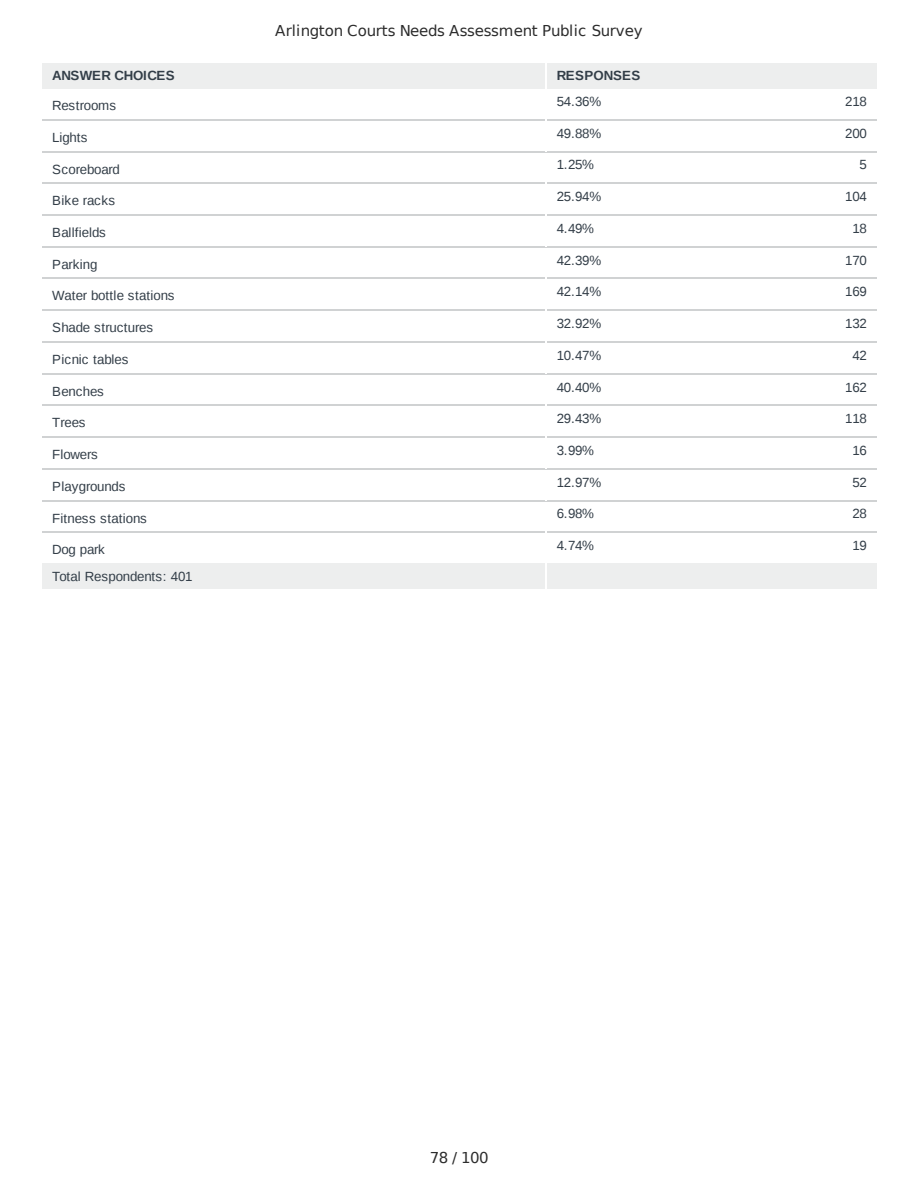
<style>
.page{position:relative;width:918px;height:1188px;background:#fff}
.page>*{position:absolute;margin:0;border:0;box-sizing:border-box;transform-origin:0 0}
.t1{font:15px "DejaVu Sans";letter-spacing:-.015em;color:#2c2c2c}
.t2{font:13.35px "Liberation Sans";letter-spacing:-.02em;color:#333e48}
.t3{font:13.35px "Liberation Sans";letter-spacing:.01em;color:#333e48}
.t4{font:700 13.35px "Liberation Sans";letter-spacing:-.01em;color:#333e48}
.t5{font:700 13.35px "Liberation Sans";letter-spacing:.025em;color:#333e48}
.t6{font:13.35px "Liberation Sans";letter-spacing:.025em;color:#333e48}
</style>
<div class="page">
<svg style="left:42px;top:120px;width:835px;height:412px"></svg>
<div style="left:42px;top:63px;width:503px;height:26px;background:#edeeee"></div>
<div style="left:545px;top:63px;width:332px;height:26px;background:#edeeee"></div>
<div style="left:42px;top:563px;width:503px;height:26px;background:#edeeee"></div>
<div style="left:545px;top:563px;width:332px;height:26px;background:#edeeee"></div>
<hr style="left:545px;top:563px;width:2px;height:26px;background:#fff">
<hr style="left:545px;top:532px;width:332px;height:1px;background:#d0d2d3">
<hr style="left:42px;top:532px;width:505px;height:1px;background:#d0d2d3">
<hr style="left:545px;top:500px;width:2px;height:33px;background:#fff">
<hr style="left:545px;top:500px;width:332px;height:1px;background:#d0d2d3">
<hr style="left:42px;top:500px;width:505px;height:1px;background:#d0d2d3">
<hr style="left:545px;top:468px;width:2px;height:33px;background:#fff">
<hr style="left:545px;top:468px;width:332px;height:1px;background:#d0d2d3">
<hr style="left:42px;top:468px;width:505px;height:1px;background:#d0d2d3">
<hr style="left:545px;top:437px;width:2px;height:32px;background:#fff">
<hr style="left:545px;top:437px;width:332px;height:1px;background:#d0d2d3">
<hr style="left:42px;top:437px;width:505px;height:1px;background:#d0d2d3">
<hr style="left:545px;top:405px;width:2px;height:33px;background:#fff">
<hr style="left:545px;top:405px;width:332px;height:1px;background:#d0d2d3">
<hr style="left:42px;top:405px;width:505px;height:1px;background:#d0d2d3">
<hr style="left:545px;top:373px;width:2px;height:33px;background:#fff">
<hr style="left:545px;top:373px;width:332px;height:1px;background:#d0d2d3">
<hr style="left:42px;top:373px;width:505px;height:1px;background:#d0d2d3">
<hr style="left:545px;top:341px;width:2px;height:33px;background:#fff">
<hr style="left:545px;top:341px;width:332px;height:1px;background:#d0d2d3">
<hr style="left:42px;top:341px;width:505px;height:1px;background:#d0d2d3">
<hr style="left:545px;top:310px;width:2px;height:32px;background:#fff">
<hr style="left:545px;top:310px;width:332px;height:1px;background:#d0d2d3">
<hr style="left:42px;top:310px;width:505px;height:1px;background:#d0d2d3">
<hr style="left:545px;top:278px;width:2px;height:33px;background:#fff">
<hr style="left:545px;top:278px;width:332px;height:1px;background:#d0d2d3">
<hr style="left:42px;top:278px;width:505px;height:1px;background:#d0d2d3">
<hr style="left:545px;top:246px;width:2px;height:33px;background:#fff">
<hr style="left:545px;top:246px;width:332px;height:1px;background:#d0d2d3">
<hr style="left:42px;top:246px;width:505px;height:1px;background:#d0d2d3">
<hr style="left:545px;top:215px;width:2px;height:32px;background:#fff">
<hr style="left:545px;top:215px;width:332px;height:1px;background:#d0d2d3">
<hr style="left:42px;top:215px;width:505px;height:1px;background:#d0d2d3">
<hr style="left:545px;top:183px;width:2px;height:33px;background:#fff">
<hr style="left:545px;top:183px;width:332px;height:1px;background:#d0d2d3">
<hr style="left:42px;top:183px;width:505px;height:1px;background:#d0d2d3">
<hr style="left:545px;top:151px;width:2px;height:33px;background:#fff">
<hr style="left:545px;top:151px;width:332px;height:1px;background:#d0d2d3">
<hr style="left:42px;top:151px;width:505px;height:1px;background:#d0d2d3">
<hr style="left:545px;top:119px;width:2px;height:33px;background:#fff">
<hr style="left:545px;top:119px;width:332px;height:1px;background:#d0d2d3">
<hr style="left:42px;top:119px;width:505px;height:1px;background:#d0d2d3">
<hr style="left:545px;top:89px;width:2px;height:31px;background:#fff">
<hr style="left:545px;top:63px;width:2px;height:26px;background:#fff">
<p class="t1" style="left:275px;top:22px;width:369px">Arlington Courts Needs Assessment Public Survey</p>
<p class="t4" style="left:52px;top:68px;width:124px">ANSWER CHOICES</p>
<p class="t5" style="left:557px;top:68px;width:85px">RESPONSES</p>
<p class="t2" style="left:52px;top:98px;width:65px">Restrooms</p>
<p class="t2" style="left:52px;top:130px;width:37px">Lights</p>
<p class="t2" style="left:52px;top:162px;width:69px">Scoreboard</p>
<p class="t6" style="left:52px;top:193px;width:64px">Bike racks</p>
<p class="t3" style="left:52px;top:225px;width:55px">Ballfields</p>
<p class="t2" style="left:52px;top:257px;width:47px">Parking</p>
<p class="t2" style="left:52px;top:288px;width:124px">Water bottle stations</p>
<p class="t2" style="left:52px;top:320px;width:102px">Shade structures</p>
<p class="t3" style="left:52px;top:352px;width:78px">Picnic tables</p>
<p class="t2" style="left:52px;top:384px;width:53px">Benches</p>
<p class="t2" style="left:52px;top:415px;width:35px">Trees</p>
<p class="t2" style="left:52px;top:447px;width:47px">Flowers</p>
<p class="t2" style="left:52px;top:479px;width:75px">Playgrounds</p>
<p class="t3" style="left:52px;top:510px;width:96px">Fitness stations</p>
<p class="t2" style="left:52px;top:542px;width:54px">Dog park</p>
<p class="t2" style="left:557px;top:94px;width:46px">54.36%</p>
<p class="t2" style="left:845px;top:94px;width:23px">218</p>
<p class="t2" style="left:557px;top:126px;width:46px">49.88%</p>
<p class="t2" style="left:845px;top:126px;width:23px">200</p>
<p class="t2" style="left:557px;top:157px;width:39px">1.25%</p>
<p class="t2" style="left:860px;top:157px;width:9px">5</p>
<p class="t2" style="left:557px;top:189px;width:46px">25.94%</p>
<p class="t2" style="left:845px;top:189px;width:23px">104</p>
<p class="t2" style="left:557px;top:221px;width:39px">4.49%</p>
<p class="t2" style="left:852px;top:221px;width:16px">18</p>
<p class="t2" style="left:557px;top:253px;width:46px">42.39%</p>
<p class="t2" style="left:845px;top:253px;width:23px">170</p>
<p class="t2" style="left:557px;top:284px;width:46px">42.14%</p>
<p class="t2" style="left:845px;top:284px;width:23px">169</p>
<p class="t2" style="left:557px;top:316px;width:46px">32.92%</p>
<p class="t2" style="left:845px;top:316px;width:23px">132</p>
<p class="t2" style="left:557px;top:348px;width:46px">10.47%</p>
<p class="t2" style="left:852px;top:348px;width:16px">42</p>
<p class="t2" style="left:557px;top:379px;width:46px">40.40%</p>
<p class="t2" style="left:845px;top:379px;width:23px">162</p>
<p class="t2" style="left:557px;top:411px;width:46px">29.43%</p>
<p class="t2" style="left:845px;top:411px;width:23px">118</p>
<p class="t2" style="left:557px;top:443px;width:39px">3.99%</p>
<p class="t2" style="left:852px;top:443px;width:16px">16</p>
<p class="t2" style="left:557px;top:475px;width:46px">12.97%</p>
<p class="t2" style="left:852px;top:475px;width:16px">52</p>
<p class="t2" style="left:557px;top:506px;width:39px">6.98%</p>
<p class="t2" style="left:852px;top:506px;width:16px">28</p>
<p class="t2" style="left:557px;top:538px;width:39px">4.74%</p>
<p class="t2" style="left:852px;top:538px;width:16px">19</p>
<p class="t2" style="left:52px;top:569px;width:142px">Total Respondents: 401</p>
<p class="t1" style="left:430px;top:1149px;width:61px">78 / 100</p>
</div>
